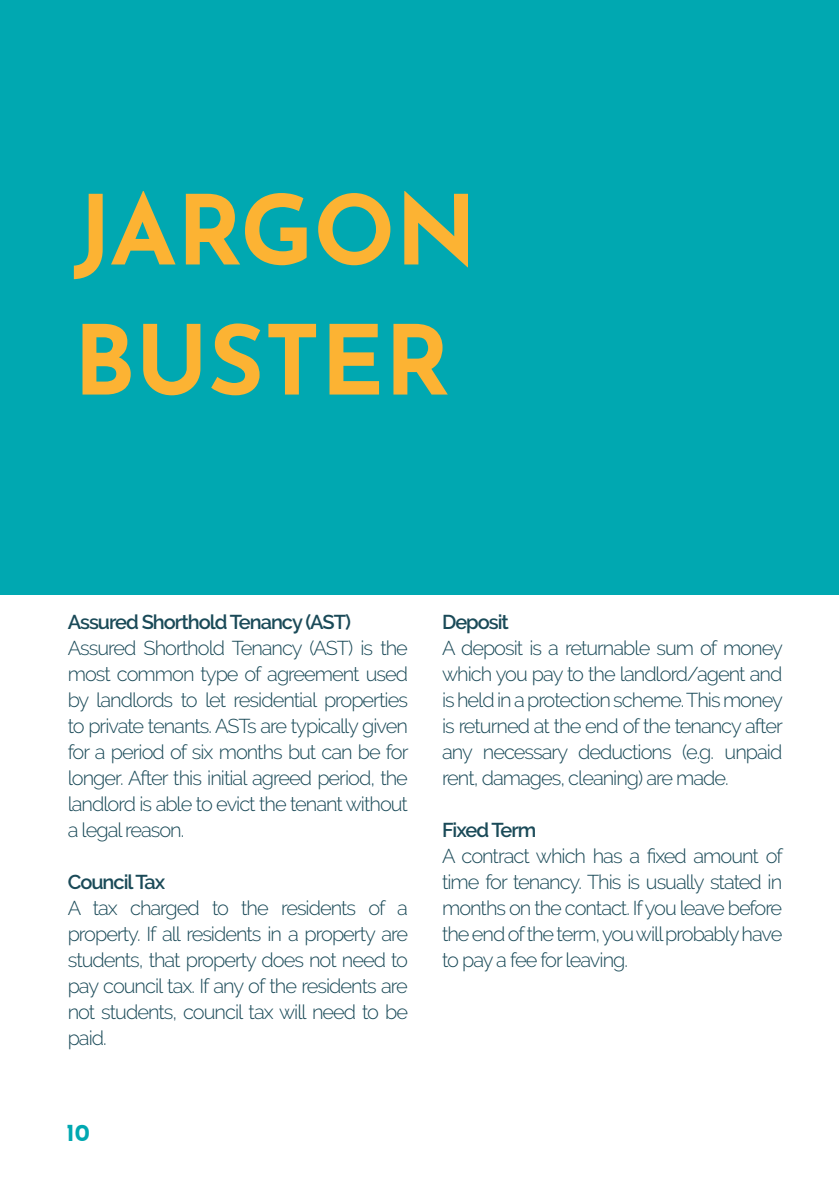
<style>
.page{position:relative;width:839px;height:1191px;background:#fff}
.page>*{position:absolute;margin:0;border:0;box-sizing:border-box;transform-origin:0 0}
.t1{font:700 96px "Josefin Sans";color:#fcb333}
.t2{font:700 24px "Josefin Sans";color:#00a8b1}
.t3{font:300 20px/26px "Raleway";letter-spacing:-.05em;color:#1a4a58;text-align:justify}
.t4{font:600 20px "Raleway";letter-spacing:-.05em;color:#1a4a58}
</style>
<div class="page">
<div style="left:0;top:0;width:839px;height:595px;background:#00a8b1"></div>
<p class="t1" style="left:73px;top:145px;width:405px">JARGON</p>
<p class="t1" style="left:73px;top:275px;width:378px">BUSTER</p>
<p class="t4" style="left:68px;top:610px;width:285px">Assured Shorthold Tenancy (AST)</p>
<p class="t3" style="left:68px;top:634px;width:342px">Assured Shorthold Tenancy (AST) is the most common type of agreement used by landlords to let residential properties to private tenants. ASTs are typically given for a period of six months but can be for longer. After this initial agreed period, the landlord is able to evict the tenant without a legal reason.</p>
<p class="t4" style="left:68px;top:870px;width:99px">Council Tax</p>
<p class="t3" style="left:68px;top:894px;width:342px">A tax charged to the residents of a property. If all residents in a property are students, that property does not need to pay council tax. If any of the residents are not students, council tax will need to be paid.</p>
<p class="t2" style="left:67px;top:1111px;width:25px">10</p>
<p class="t4" style="left:442px;top:610px;width:68px">Deposit</p>
<p class="t3" style="left:442px;top:634px;width:342px">A deposit is a returnable sum of money which you pay to the landlord/agent and is held in a protection scheme. This money is returned at the end of the tenancy after any necessary deductions (e.g. unpaid rent, damages, cleaning) are made.</p>
<p class="t4" style="left:442px;top:818px;width:96px">Fixed Term</p>
<p class="t3" style="left:442px;top:842px;width:342px">A contract which has a fixed amount of time for tenancy. This is usually stated in months on the contact. If you leave before the end of the term, you will probably have to pay a fee for leaving.</p>
</div>
